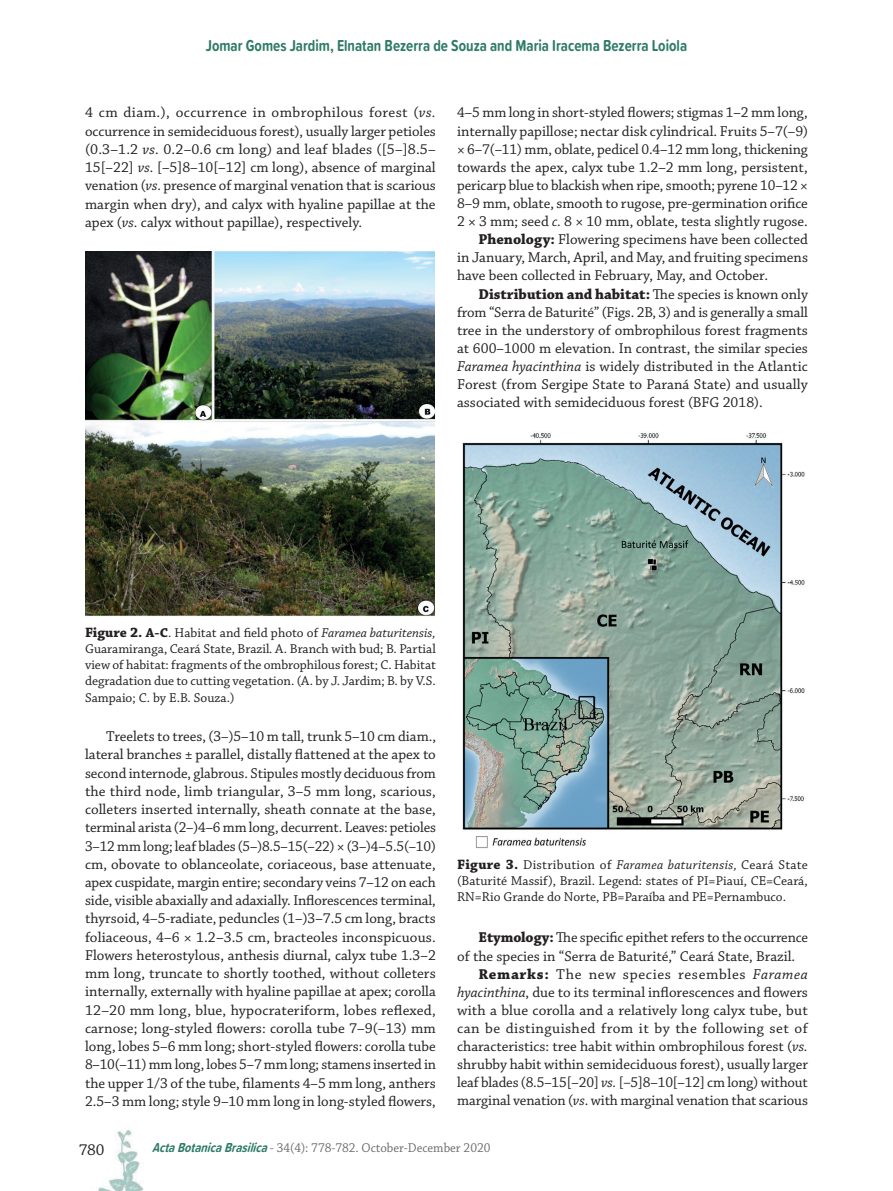
<style>
.page{position:relative;width:893px;height:1191px;background:#fff}
.page>*{position:absolute;margin:0;border:0;box-sizing:border-box;transform-origin:0 0}
.t1{font:700 16.5px "Proxima Soft Cond";color:#2f7b67;scale:.91 1}
.t2{font:16.5px "Chaparral Pro";color:#231f20}
.t3{font:15px/18.3px "Chaparral Pro";color:#231f20;text-align:justify}
.t4{font:700 15px "Chaparral Pro";color:#231f20}
.t5{font:15px "Chaparral Pro";letter-spacing:.025em;color:#231f20}
.t6{font:15px "Chaparral Pro";letter-spacing:.04em;color:#231f20}
.t7{font:13.5px/16.2px "Chaparral Pro";color:#231f20;text-align:justify}
.t8{font:13.5px "Chaparral Pro";color:#6c6d70;scale:.95 1}
.s1{font-style:italic}
.s2{font-weight:700}
.s3{font-weight:400}
.s4{font-weight:700;font-size:14.25px}
.s5{font-family:"Proxima Soft Cond";font-weight:700;font-style:italic;color:#2f7b67}
</style>
<div class="page">
<img style="left:98px;top:1130px;width:45px;height:61px">
<img style="left:85px;top:251px;width:350px;height:365px">
<img style="left:462px;top:433px;width:343px;height:416px">
<p class="t1" style="left:206px;top:33px;width:530px">Jomar Gomes Jardim, Elnatan Bezerra de Souza and Maria Iracema Bezerra Loiola</p>
<p class="t3" style="left:85px;top:104px;width:352px">4 cm diam.), occurrence in ombrophilous forest (<span class="s1">vs. </span>occurrence in semideciduous forest), usually larger petioles (0.3–1.2 <span class="s1">vs.</span> 0.2–0.6 cm long) and leaf blades ([5–]8.5– 15[–22] <span class="s1">vs.</span> [–5]8–10[–12] cm long), absence of marginal venation (<span class="s1">vs.</span> presence of marginal venation that is scarious margin when dry), and calyx with hyaline papillae at the apex (<span class="s1">vs.</span> calyx without papillae), respectively.</p>
<p class="t3" style="left:457px;top:104px;width:352px">4–5 mm long in short-styled flowers; stigmas 1–2 mm long,</p>
<p class="t3" style="left:457px;top:122px;width:352px">internally papillose; nectar disk cylindrical. Fruits 5–7(–9)</p>
<p class="t3" style="left:457px;top:140px;width:352px">× 6–7(–11) mm, oblate, pedicel 0.4–12 mm long, thickening</p>
<p class="t3" style="left:457px;top:158px;width:352px">towards the apex, calyx tube 1.2–2 mm long, persistent,</p>
<p class="t3" style="left:457px;top:177px;width:352px">pericarp blue to blackish when ripe, smooth; pyrene 10–12 ×</p>
<p class="t3" style="left:457px;top:195px;width:352px">8–9 mm, oblate, smooth to rugose, pre-germination orifice</p>
<p class="t3" style="left:457px;top:213px;width:352px">2 × 3 mm; seed <span class="s1">c.</span> 8 × 10 mm, oblate, testa slightly rugose.</p>
<p class="t3" style="left:478px;top:231px;width:331px"><span class="s2">Phenology:</span> Flowering specimens have been collected</p>
<p class="t3" style="left:457px;top:249px;width:352px">in January, March, April, and May, and fruiting specimens</p>
<p class="t3" style="left:457px;top:267px;width:312px">have been collected in February, May, and October.</p>
<p class="t4" style="left:478px;top:285px;width:331px">Distribution and habitat: <span class="s3">The species is known only</span></p>
<p class="t3" style="left:457px;top:303px;width:352px">from “Serra de Baturité” (Figs. 2B, 3) and is generally a small</p>
<p class="t3" style="left:457px;top:321px;width:352px">tree in the understory of ombrophilous forest fragments</p>
<p class="t3" style="left:457px;top:340px;width:352px">at 600–1000 m elevation. In contrast, the similar species</p>
<p class="t3" style="left:457px;top:358px;width:352px"><span class="s1">Faramea hyacinthina</span> is widely distributed in the Atlantic</p>
<p class="t3" style="left:457px;top:376px;width:352px">Forest (from Sergipe State to Paraná State) and usually</p>
<p class="t3" style="left:457px;top:394px;width:307px">associated with semideciduous forest (BFG 2018).</p>
<p class="t7" style="left:85px;top:625px;width:352px"><span class="s4">Figure 2.</span> <span class="s2">A-C</span>. Habitat and field photo of <span class="s1">Faramea baturitensis, </span>Guaramiranga, Ceará State, Brazil<span class="s1">.</span> A. Branch with bud; B. Partial view of habitat: fragments of the ombrophilous forest; C. Habitat degradation due to cutting vegetation. (A. by J. Jardim; B. by V.S.<br>Sampaio; C. by E.B. Souza.)</p>
<p class="t3" style="left:85px;top:727px;width:352px;text-indent:21px">Treelets to trees, (3–)5–10 m tall, trunk 5–10 cm diam., lateral branches ± parallel, distally flattened at the apex to second internode, glabrous. Stipules mostly deciduous from the third node, limb triangular, 3–5 mm long, scarious, colleters inserted internally, sheath connate at the base, terminal arista (2–)4–6 mm long, decurrent. Leaves: petioles 3–12 mm long; leaf blades (5–)8.5–15(–22) × (3–)4–5.5(–10) cm, obovate to oblanceolate, coriaceous, base attenuate, apex cuspidate, margin entire; secondary veins 7–12 on each side, visible abaxially and adaxially. Inflorescences terminal, thyrsoid, 4–5-radiate, peduncles (1–)3–7.5 cm long, bracts foliaceous, 4–6 × 1.2–3.5 cm, bracteoles inconspicuous.<br>Flowers heterostylous, anthesis diurnal, calyx tube 1.3–2 mm long, truncate to shortly toothed, without colleters internally, externally with hyaline papillae at apex; corolla 12–20 mm long, blue, hypocrateriform, lobes reflexed, carnose; long-styled flowers: corolla tube 7–9(–13) mm long, lobes 5–6 mm long; short-styled flowers: corolla tube 8–10(–11) mm long, lobes 5–7 mm long; stamens inserted in the upper 1/3 of the tube, filaments 4–5 mm long, anthers 2.5–3 mm long; style 9–10 mm long in long-styled flowers,</p>
<p class="t7" style="left:457px;top:857px;width:352px"><span class="s4">Figure 3.</span> Distribution of <span class="s1">Faramea baturitensis,</span> Ceará State (Baturité Massif), Brazil. Legend: states of PI=Piauí, CE=Ceará, RN=Rio Grande do Norte, PB=Paraíba and PE=Pernambuco.</p>
<p class="t3" style="left:478px;top:929px;width:331px"><span class="s2">Etymology:</span> The specific epithet refers to the occurrence</p>
<p class="t3" style="left:457px;top:947px;width:340px">of the species in “Serra de Baturité,” Ceará State, Brazil.</p>
<p class="t6" style="left:478px;top:965px;width:331px"><span class="s2">Remarks:</span> The new species resembles <span class="s1">Faramea</span></p>
<p class="t3" style="left:457px;top:983px;width:352px"><span class="s1">hyacinthina</span>, due to its terminal inflorescences and flowers</p>
<p class="t3" style="left:457px;top:1001px;width:352px">with a blue corolla and a relatively long calyx tube, but</p>
<p class="t5" style="left:457px;top:1020px;width:352px">can be distinguished from it by the following set of</p>
<p class="t3" style="left:457px;top:1037px;width:352px">characteristics: tree habit within ombrophilous forest (<span class="s1">vs.</span></p>
<p class="t3" style="left:457px;top:1056px;width:352px">shrubby habit within semideciduous forest), usually larger</p>
<p class="t3" style="left:457px;top:1074px;width:352px">leaf blades (8.5–15[–20] <span class="s1">vs.</span> [<span class="s1">–</span>5]8–10[–12] cm long) without</p>
<p class="t3" style="left:457px;top:1092px;width:352px">marginal venation (<span class="s1">vs</span>. with marginal venation that scarious</p>
<p class="t2" style="left:79px;top:1141px;width:27px">780</p>
<p class="t8" style="left:152px;top:1140px;width:358px"><span class="s5">ActaBotanicaBrasilica</span>- 34(4): 778-782. October-December 2020</p>
</div>
